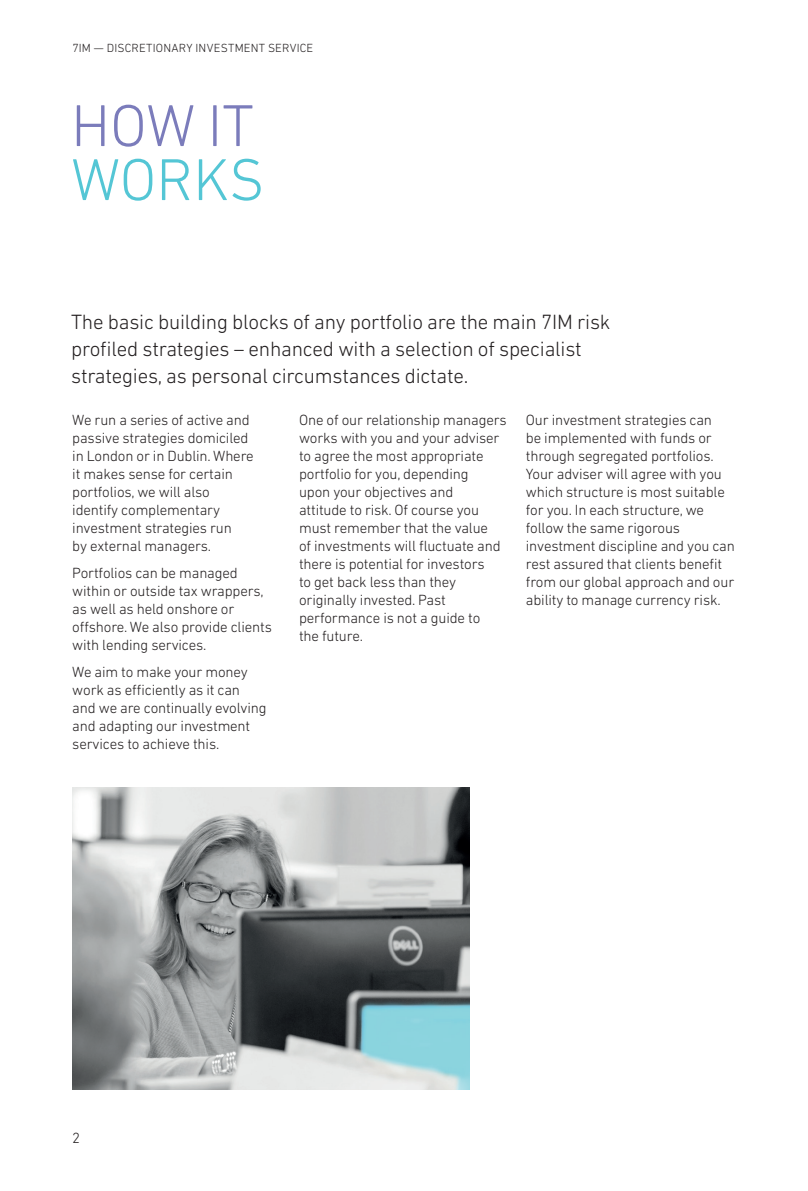
<style>
.page{position:relative;width:808px;height:1191px;background:#fff}
.page>*{position:absolute;margin:0;border:0;box-sizing:border-box;transform-origin:0 0}
.t1{font:300 60px/54px "DIN Next LT Pro";color:#7b7cbb}
.Small_Text_White{font:300 21px/27px "DIN Next LT Pro";letter-spacing:-.01em;color:#231f20}
.Small_Text_White-2{font:300 15px/18px "DIN Next LT Pro";letter-spacing:-.01em;color:#231f20}
.t2{font:300 12px "DIN Next LT Pro";letter-spacing:.015em;color:#231f20}
.s1{color:#54c6d5}
</style>
<div class="page">
<img style="left:72px;top:787px;width:397px;height:302px">
<p class="t2" style="left:72px;top:41px;width:242px">7IM — DISCRETIONARY INVESTMENT SERVICE</p>
<p class="t1" style="left:71px;top:98px;width:195px">HOW IT<br><span class="s1">WORKS</span></p>
<p class="Small_Text_White" style="left:71px;top:308px;width:541px">The basic building blocks of any portfolio are the main 7IM risk profiled strategies – enhanced with a selection of specialist strategies, as personal circumstances dictate.</p>
<p class="Small_Text_White-2" style="left:72px;top:410px;width:183px">We run a series of active and passive strategies domiciled in London or in Dublin. Where it makes sense for certain portfolios, we will also identify complementary investment strategies run<br>by external managers.</p>
<p class="Small_Text_White-2" style="left:72px;top:563px;width:201px">Portfolios can be managed within or outside tax wrappers, as well as held onshore or offshore. We also provide clients with lending services.</p>
<p class="Small_Text_White-2" style="left:72px;top:662px;width:196px">We aim to make your money work as efficiently as it can and we are continually evolving and adapting our investment services to achieve this.</p>
<p class="Small_Text_White-2" style="left:299px;top:410px;width:209px">One of our relationship managers works with you and your adviser to agree the most appropriate portfolio for you, depending<br>upon your objectives and<br>attitude to risk. Of course you must remember that the value<br>of investments will fluctuate and there is potential for investors<br>to get back less than they originally invested. Past performance is not a guide to<br>the future.</p>
<p class="Small_Text_White-2" style="left:526px;top:410px;width:210px">Our investment strategies can<br>be implemented with funds or through segregated portfolios.<br>Your adviser will agree with you which structure is most suitable for you. In each structure, we follow the same rigorous investment discipline and you can rest assured that clients benefit from our global approach and our ability to manage currency risk.</p>
<p class="Small_Text_White-2" style="left:72px;top:1128px;width:9px">2</p>
</div>
